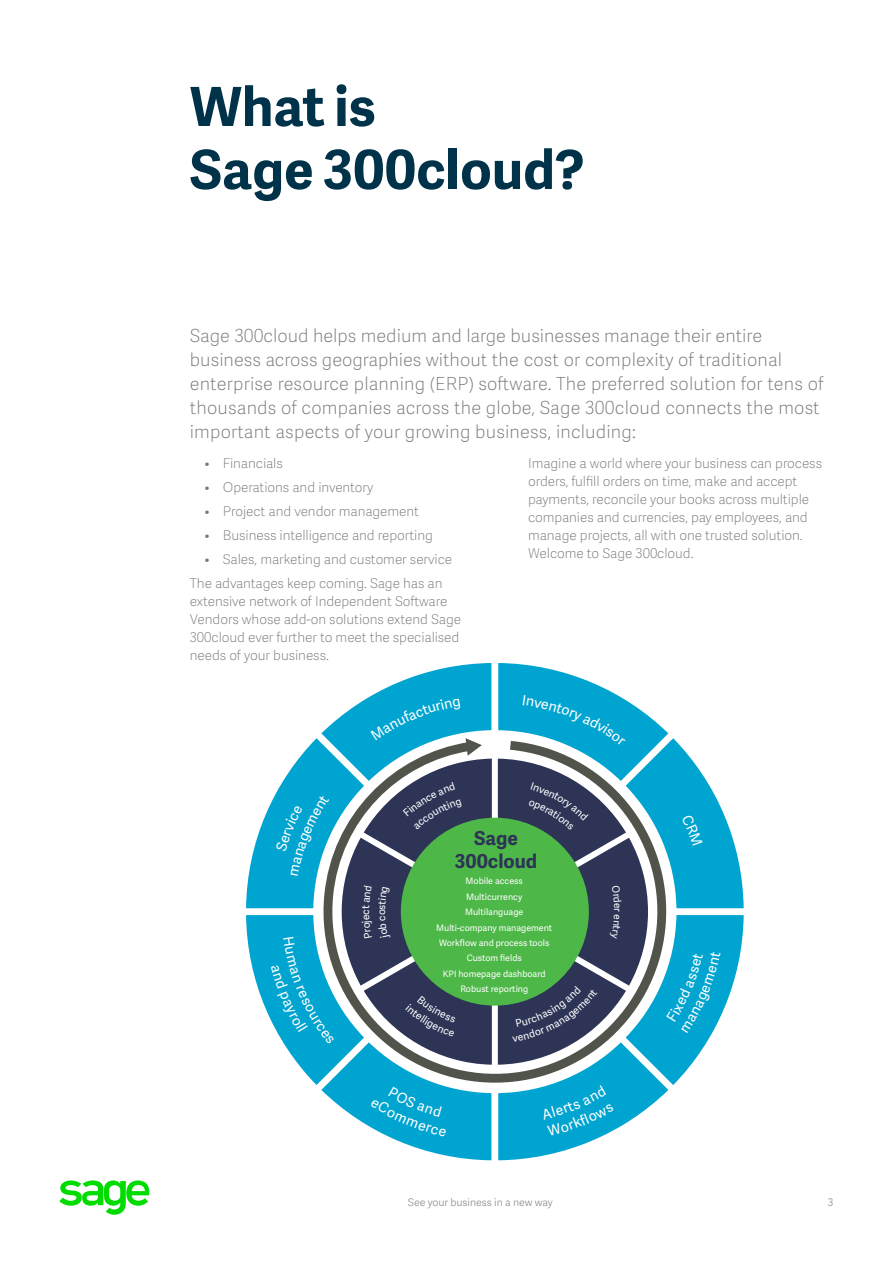
<style>
.page{position:relative;width:893px;height:1263px;background:#fff}
.page>*{position:absolute;margin:0;border:0;box-sizing:border-box;transform-origin:0 0}
.t1{font:700 54px/63px "Adelle Sans SAGE";color:#003349}
.t2{font:700 19.2px/23.1px "Adelle Sans SAGE";color:#2d3456;text-align:center}
.t3{font:18px/24px "Adelle Sans SAGE Th";letter-spacing:.01em;color:#75787b}
.t4{font:13.5px/18px "Adelle Sans SAGE Th";letter-spacing:-.005em;color:#75787b}
.t5{font:10.5px "Adelle Sans SAGE Lt";letter-spacing:-.005em;color:#888b8d}
.t6{font:10.35px "Adelle Sans SAGE";color:#fff}
.t7{font:10.2px "Adelle Sans SAGE";color:#fff}
.t8{font:8.85px/15.3px "Adelle Sans SAGE";color:#fff;text-align:center}
</style>
<div class="page">
<svg style="left:59px;top:1181px;width:91px;height:34px"></svg>
<div style="left:401px;top:818px;width:188px;height:188px;background:#4db748;border-radius:50%"></div>
<svg style="left:246px;top:663px;width:246px;height:497px"></svg>
<svg style="left:498px;top:663px;width:245px;height:497px"></svg>
<h1 class="t1" style="left:190px;top:73px;width:396px">What is<br>Sage 300cloud?</h1>
<p class="t3" style="left:190px;top:323px;width:635px">Sage 300cloud helps medium and large businesses manage their entire business across geographies without the cost or complexity of traditional enterprise resource planning (ERP) software. The preferred solution for tens of thousands of companies across the globe, Sage 300cloud connects the most important aspects of your growing business, including:</p>
<p class="t4" style="left:205px;top:454px;width:79px">• Financials</p>
<p class="t4" style="left:205px;top:478px;width:170px">• Operations and inventory</p>
<p class="t4" style="left:205px;top:502px;width:216px">• Project and vendor management</p>
<p class="t4" style="left:205px;top:526px;width:229px">• Business intelligence and reporting</p>
<p class="t4" style="left:190px;top:547px;width:264px;line-height:24px;text-indent:15px">• Sales, marketing and customer service<br>The advantages keep coming. Sage has an</p>
<p class="t4" style="left:190px;top:592px;width:273px">extensive network of Independent Software Vendors whose add-on solutions extend Sage 300cloud ever further to meet the specialised needs of your business.</p>
<p class="t4" style="left:528px;top:454px;width:295px">Imagine a world where your business can process orders, fulfill orders on time, make and accept payments, reconcile your books across multiple companies and currencies, pay employees, and manage projects, all with one trusted solution.<br>Welcome to Sage 300cloud.</p>
<p class="t6" style="left:358px;top:915px;width:7px;rotate:-90deg">c</p>
<p class="t6" style="left:374px;top:915px;width:8px;rotate:-90deg">o</p>
<h2 class="t2" style="left:455px;top:825px;width:84px">Sage<br>300cloud</h2>
<p class="t8" style="left:436px;top:873px;width:117px">Mobile access<br>Multicurrency<br>Multilanguage<br>Multi-company management<br>Workflow and process tools<br>Custom fields<br>KPI homepage dashboard<br>Robust reporting</p>
<p class="t7" style="left:625px;top:908px;width:5px;rotate:90deg">r</p>
<p class="t5" style="left:408px;top:1195px;width:146px">See your business in a new way</p>
<p class="t5" style="left:827px;top:1195px;width:7px">3</p>
</div>
